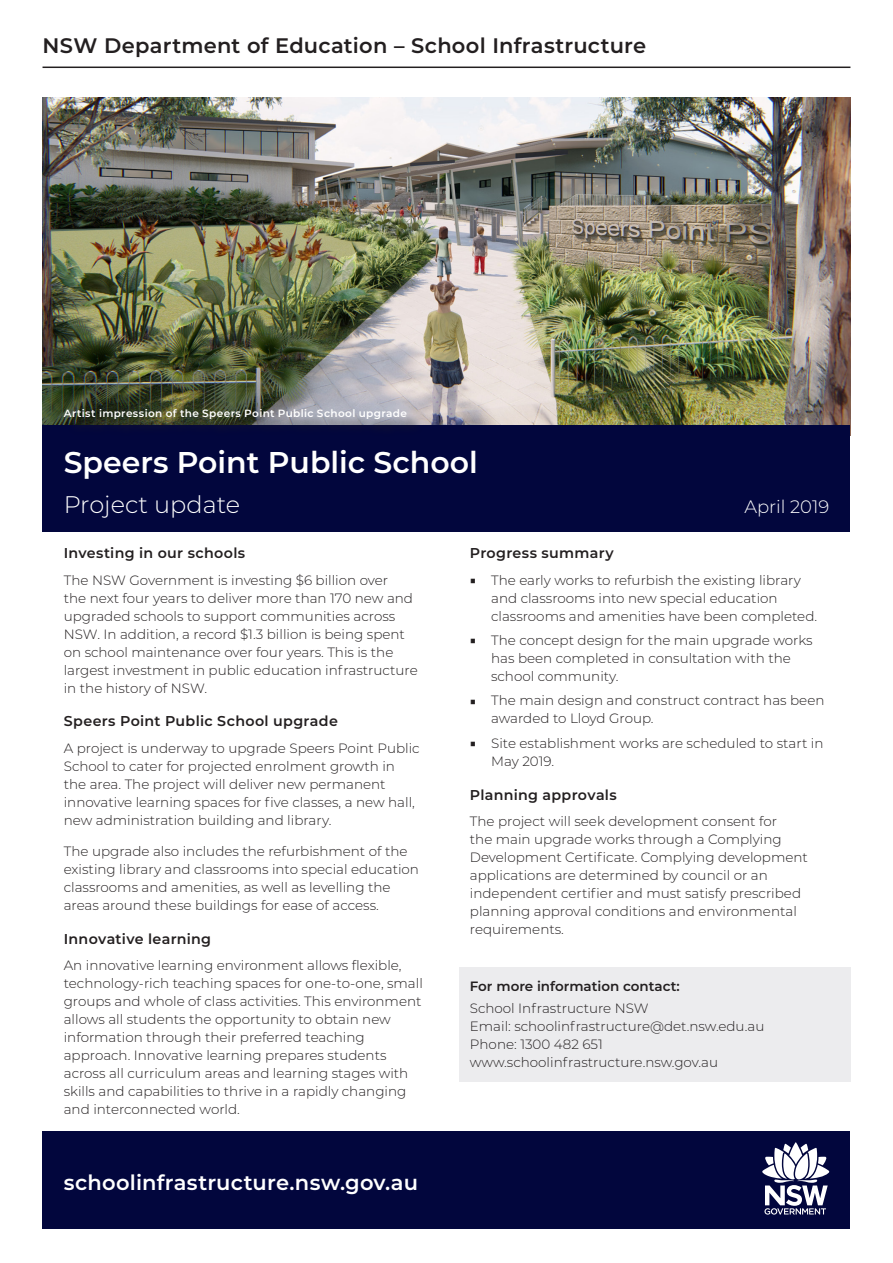
<style>
.page{position:relative;width:893px;height:1263px;background:#fff}
.page>*{position:absolute;margin:0;border:0;box-sizing:border-box;transform-origin:0 0}
.Info_pack_title_smal{font:600 30px "Montserrat";color:#fff}
.Info_pack_intro{font:300 24px "Montserrat";color:#fff}
.t1{font:600 21px "Montserrat";letter-spacing:.01em;color:#231f20}
.t2{font:600 21px "Montserrat";letter-spacing:.01em;color:#fff}
.Info_pack_intro-2{font:300 18px "Montserrat";color:#fff}
.Heading_3{font:600 14.25px "Montserrat";letter-spacing:.02em;color:#231f20}
.Body_light_9_12{font:300 13.5px/18px "Montserrat";color:#231f20}
.Body_light_9_12-2{font:600 13.5px "Montserrat";color:#231f20}
.t3{font:600 10.5px "Montserrat";letter-spacing:.035em;color:#fff}
.s1{font-size:11.55px}
</style>
<div class="page">
<div style="left:43px;top:1131px;width:807px;height:98px;background:#02063d"></div>
<hr style="left:43px;top:67px;width:807px;height:1px;background:#231f20">
<svg style="left:762px;top:1142px;width:67px;height:72px"></svg>
<img style="left:43px;top:98px;width:807px;height:327px">
<div style="left:43px;top:425px;width:807px;height:107px;background:#02063d"></div>
<div style="left:67px;top:412px;width:358px;height:25px;background:#231f20;opacity:.75"></div>
<div style="left:459px;top:967px;width:391px;height:115px;background:#ececee"></div>
<h3 class="t1" style="left:43px;top:31px;width:605px">NSW Department of Education – School Infrastructure</h3>
<p class="t3" style="left:64px;top:406px;width:345px">Artist impression of the Speers Point Public School upgrade</p>
<p class="Info_pack_title_smal" style="left:64px;top:441px;width:416px">Speers Point Public School</p>
<p class="Info_pack_intro" style="left:64px;top:488px;width:178px">Project update</p>
<p class="Info_pack_intro-2" style="left:744px;top:494px;width:86px">April 2019</p>
<p class="Heading_3" style="left:64px;top:543px;width:183px">Investing in our schools</p>
<p class="Body_light_9_12" style="left:64px;top:570px;width:355px">The NSW Government is investing $6 billion over<br>the next four years to deliver more than 170 new and upgraded schools to support communities across NSW. In addition, a record $1.3 billion is being spent on school maintenance over four years. This is the largest investment in public education infrastructure in the history of NSW.</p>
<p class="Heading_3" style="left:64px;top:711px;width:276px">Speers Point Public School upgrade</p>
<p class="Body_light_9_12" style="left:64px;top:739px;width:357px">A project is underway to upgrade Speers Point Public School to cater for projected enrolment growth in the area. The project will deliver new permanent innovative learning spaces for five classes, a new hall, new administration building and library.</p>
<p class="Body_light_9_12" style="left:64px;top:841px;width:357px">The upgrade also includes the refurbishment of the existing library and classrooms into special education classrooms and amenities, as well as levelling the areas around these buildings for ease of access.</p>
<p class="Heading_3" style="left:64px;top:928px;width:149px">Innovative learning</p>
<p class="Body_light_9_12" style="left:64px;top:956px;width:361px">An innovative learning environment allows flexible, technology-rich teaching spaces for one-to-one, small groups and whole of class activities. This environment allows all students the opportunity to obtain new information through their preferred teaching approach. Innovative learning prepares students across all curriculum areas and learning stages with skills and capabilities to thrive in a rapidly changing and interconnected world.</p>
<h3 class="t2" style="left:64px;top:1168px;width:356px">schoolinfrastructure.nsw.gov.au</h3>
<p class="Heading_3" style="left:470px;top:543px;width:145px">Progress summary</p>
<p class="Body_light_9_12" style="left:491px;top:570px;width:328px;text-indent:-21px"><span class="s1">■</span> The early works to refurbish the existing library and classrooms into new special education classrooms and amenities have been completed.</p>
<p class="Body_light_9_12" style="left:491px;top:631px;width:323px;text-indent:-21px"><span class="s1">■</span> The concept design for the main upgrade works has been completed in consultation with the school community.</p>
<p class="Body_light_9_12" style="left:491px;top:691px;width:335px;text-indent:-21px"><span class="s1">■</span> The main design and construct contract has been awarded to Lloyd Group.</p>
<p class="Body_light_9_12" style="left:491px;top:734px;width:334px;text-indent:-21px"><span class="s1">■</span> Site establishment works are scheduled to start in<br>May 2019.</p>
<p class="Heading_3" style="left:470px;top:784px;width:148px">Planning approvals</p>
<p class="Body_light_9_12" style="left:470px;top:812px;width:340px">The project will seek development consent for<br>the main upgrade works through a Complying Development Certificate. Complying development applications are determined by council or an independent certifier and must satisfy prescribed planning approval conditions and environmental requirements.</p>
<p class="Body_light_9_12-2" style="left:470px;top:977px;width:211px">For more information contact:</p>
<p class="Body_light_9_12" style="left:470px;top:999px;width:296px">School Infrastructure NSW<br>Email: schoolinfrastructure@det.nsw.edu.au Phone: 1300 482 651 www.schoolinfrastructure.nsw.gov.au</p>
</div>
